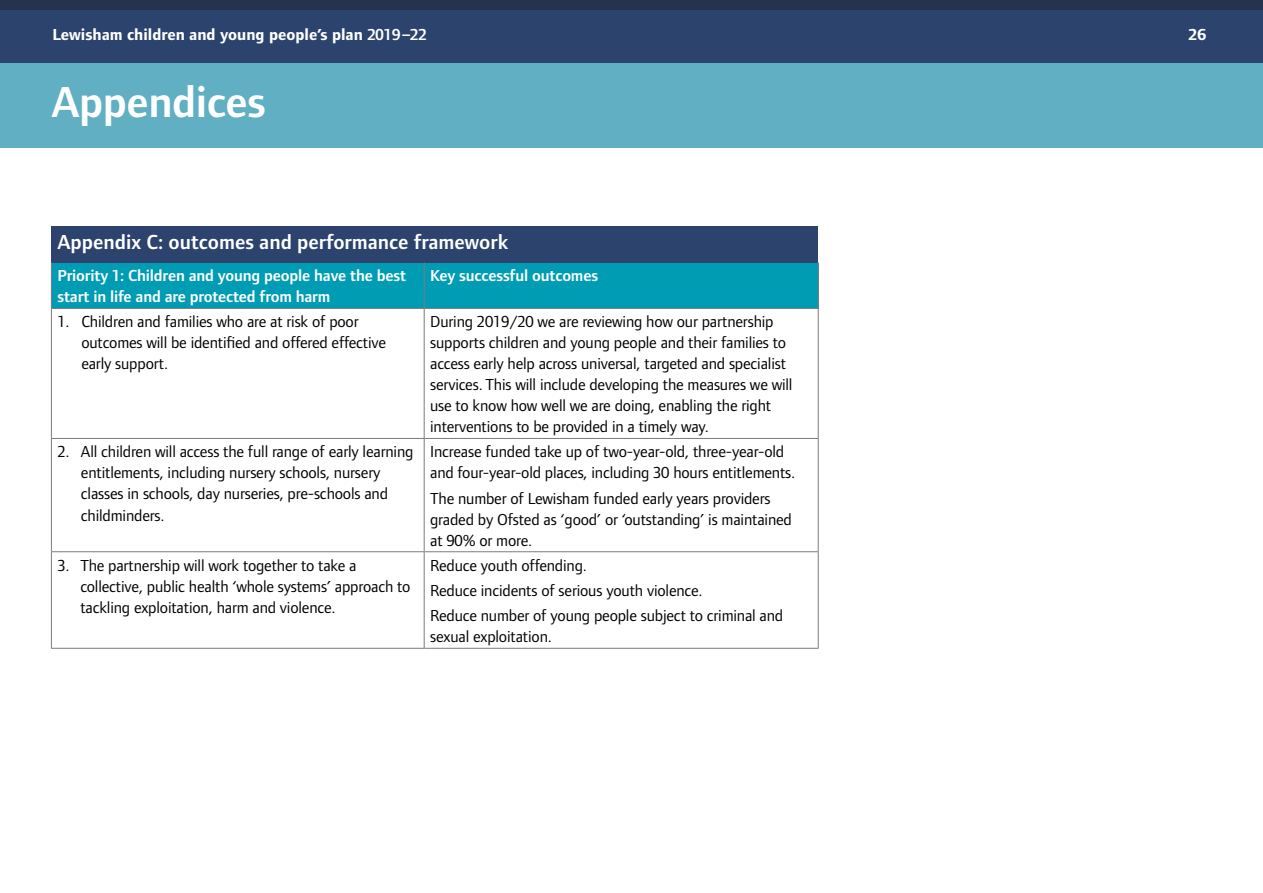
<style>
.page{position:relative;width:1263px;height:893px;background:#fff}
.page>*{position:absolute;margin:0;border:0;box-sizing:border-box;transform-origin:0 0}
.H1_Chapter_heading{font:600 45px "Foundry Form Sans";letter-spacing:-.01em;color:#fff}
.H3_Subheading{font:600 21px "Foundry Form Sans";color:#fff}
.P_Box_copy{font:16.5px/21px "Foundry Form Sans";letter-spacing:-.01em;color:#000}
.P_Box_copy-2{font:600 16.5px/21px "Foundry Form Sans";letter-spacing:-.01em;color:#fff}
.t1{font:700 16.5px "Foundry Form Sans";color:#fff}
.s1{font-weight:600}
</style>
<div class="page">
<div style="left:0;top:0;width:1263px;height:63px;background:#2c436e"></div>
<div style="left:0;top:63px;width:1263px;height:84px;background:#60afc2"></div>
<div style="left:0;top:0;width:1263px;height:10px;background:#25334f"></div>
<div style="left:51px;top:226px;width:767px;height:37px;background:#2c436e"></div>
<div style="left:51px;top:263px;width:373px;height:45px;background:#009cb3"></div>
<div style="left:424px;top:263px;width:394px;height:45px;background:#009cb3"></div>
<svg style="left:52px;top:309px;width:766px;height:339px"></svg>
<hr style="left:51px;top:263px;width:1px;height:45px;background:#7d7c7c">
<hr style="left:424px;top:263px;width:1px;height:45px;background:#7d7c7c">
<hr style="left:818px;top:263px;width:1px;height:45px;background:#7d7c7c">
<hr style="left:51px;top:308px;width:373px;height:1px;background:#7d7c7c">
<hr style="left:51px;top:309px;width:1px;height:129px;background:#7d7c7c">
<hr style="left:424px;top:308px;width:395px;height:1px;background:#7d7c7c">
<hr style="left:424px;top:309px;width:1px;height:129px;background:#7d7c7c">
<hr style="left:818px;top:309px;width:1px;height:129px;background:#7d7c7c">
<hr style="left:51px;top:438px;width:373px;height:1px;background:#7d7c7c">
<hr style="left:51px;top:439px;width:1px;height:112px;background:#7d7c7c">
<hr style="left:424px;top:438px;width:395px;height:1px;background:#7d7c7c">
<hr style="left:424px;top:439px;width:1px;height:112px;background:#7d7c7c">
<hr style="left:818px;top:439px;width:1px;height:112px;background:#7d7c7c">
<hr style="left:51px;top:551px;width:373px;height:1px;background:#7d7c7c">
<hr style="left:51px;top:552px;width:1px;height:96px;background:#7d7c7c">
<hr style="left:424px;top:551px;width:395px;height:1px;background:#7d7c7c">
<hr style="left:424px;top:552px;width:1px;height:96px;background:#7d7c7c">
<hr style="left:818px;top:552px;width:1px;height:96px;background:#7d7c7c">
<hr style="left:51px;top:648px;width:373px;height:1px;background:#7d7c7c">
<hr style="left:424px;top:648px;width:395px;height:1px;background:#7d7c7c">
<p class="t1" style="left:52px;top:26px;width:376px">Lewisham children and young people’s plan <span class="s1">2019–22</span></p>
<p class="t1" style="left:1188px;top:26px;width:19px">26</p>
<h1 class="H1_Chapter_heading" style="left:51px;top:77px;width:216px">Appendices</h1>
<h3 class="H3_Subheading" style="left:57px;top:230px;width:452px">Appendix C: outcomes and performance framework</h3>
<p class="P_Box_copy-2" style="left:57px;top:265px;width:350px">Priority 1: Children and young people have the best start in life and are protected from harm</p>
<p class="P_Box_copy-2" style="left:430px;top:265px;width:169px">Key successful outcomes</p>
<p class="P_Box_copy" style="left:81px;top:311px;width:306px;text-indent:-24px">1. Children and families who are at risk of poor outcomes will be identified and offered effective early support.</p>
<p class="P_Box_copy" style="left:430px;top:311px;width:364px">During 2019/20 we are reviewing how our partnership supports children and young people and their families to access early help across universal, targeted and specialist services. This will include developing the measures we will use to know how well we are doing, enabling the right interventions to be provided in a timely way.</p>
<p class="P_Box_copy" style="left:81px;top:441px;width:334px;text-indent:-24px">2. All children will access the full range of early learning entitlements, including nursery schools, nursery classes in schools, day nurseries, pre-schools and childminders.</p>
<p class="P_Box_copy" style="left:430px;top:441px;width:367px">Increase funded take up of two-year-old, three-year-old and four-year-old places, including 30 hours entitlements.</p>
<p class="P_Box_copy" style="left:430px;top:488px;width:363px">The number of Lewisham funded early years providers graded by Ofsted as ‘good’ or ‘outstanding’ is maintained at 90% or more.</p>
<p class="P_Box_copy" style="left:80px;top:555px;width:331px;text-indent:-23px">3. The partnership will work together to take a collective, public health ‘whole systems’ approach to tackling exploitation, harm and violence.</p>
<p class="P_Box_copy" style="left:430px;top:555px;width:158px">Reduce youth offending.</p>
<p class="P_Box_copy" style="left:430px;top:580px;width:274px">Reduce incidents of serious youth violence.</p>
<p class="P_Box_copy" style="left:430px;top:605px;width:355px">Reduce number of young people subject to criminal and sexual exploitation.</p>
</div>
